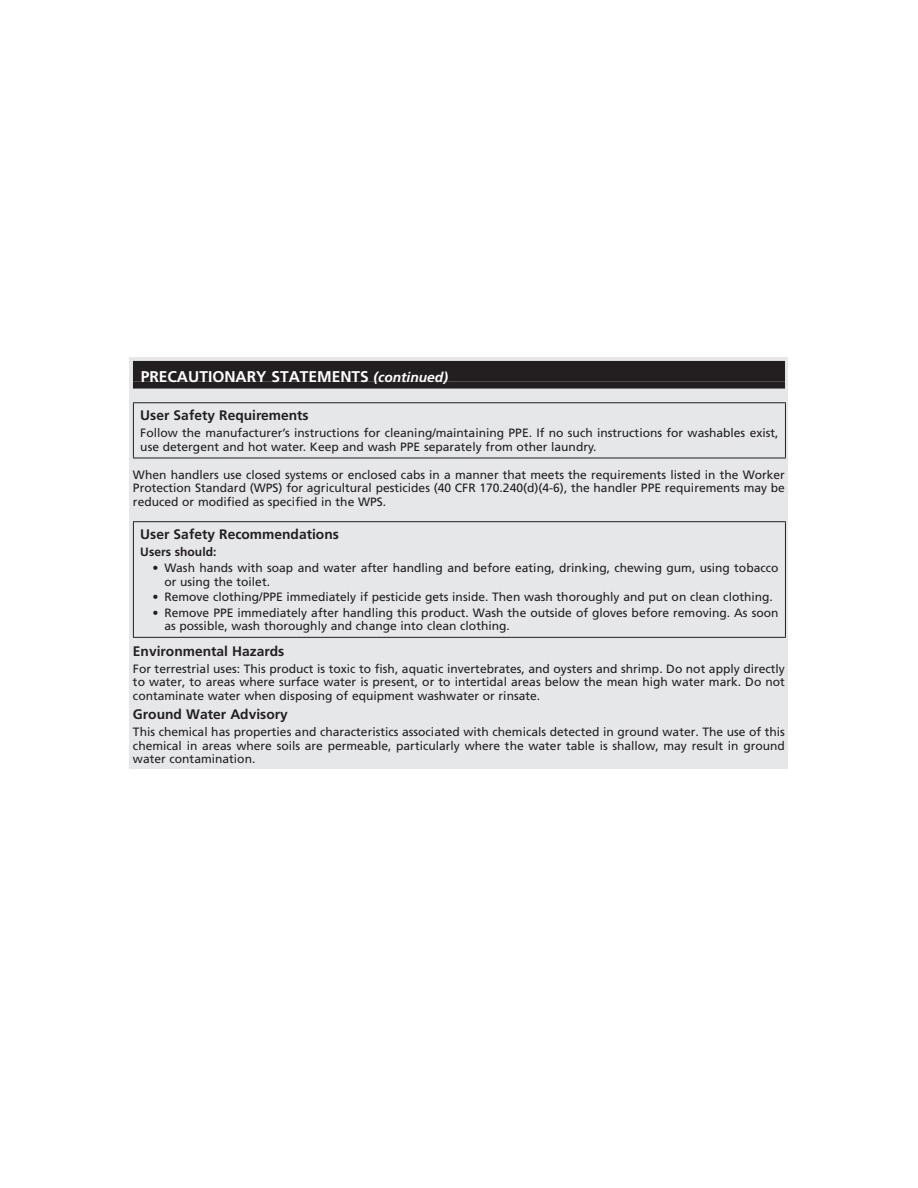
<style>
.page{position:relative;width:918px;height:1188px;background:#fff}
.page>*{position:absolute;margin:0;border:0;box-sizing:border-box;transform-origin:0 0}
.t1{font:700 15.6px "Frutiger LT Std";color:#fff}
.t2{font:700 13.8px "Frutiger LT Std";color:#231f20}
.t3{font:12.15px/13.5px "Frutiger LT Std";color:#231f20}
.t4{font:700 12.15px "Frutiger LT Std";color:#231f20}
.s1{font-style:italic;font-size:13.8px}
</style>
<div class="page">
<div style="left:130px;top:358px;width:658px;height:411px;background:#e6e7e9"></div>
<div style="left:133px;top:361px;width:652px;height:21px;background:#231f20"></div>
<div style="left:133px;top:382px;width:652px;height:7px;background:#231f20"></div>
<hr style="left:133px;top:402px;width:653px;height:1px;background:#231f20">
<hr style="left:133px;top:403px;width:1px;height:55px;background:#231f20">
<hr style="left:785px;top:403px;width:1px;height:55px;background:#231f20">
<hr style="left:133px;top:458px;width:653px;height:1px;background:#231f20">
<hr style="left:133px;top:521px;width:653px;height:1px;background:#231f20">
<hr style="left:133px;top:522px;width:1px;height:115px;background:#231f20">
<hr style="left:785px;top:522px;width:1px;height:115px;background:#231f20">
<hr style="left:133px;top:637px;width:653px;height:1px;background:#231f20">
<p class="t1" style="left:141px;top:369px;width:309px">PRECAUTIONARY STATEMENTS <span class="s1">(continued)</span></p>
<p class="t2" style="left:140px;top:409px;width:170px">User Safety Requirements</p>
<p class="t3" style="left:140px;top:427px;width:640px">Follow the manufacturer’s instructions for cleaning/maintaining PPE. If no such instructions for washables exist, use detergent and hot water. Keep and wash PPE separately from other laundry.</p>
<p class="t3" style="left:133px;top:468px;width:654px;text-align:justify">When handlers use closed systems or enclosed cabs in a manner that meets the requirements listed in the Worker Protection Standard (WPS) for agricultural pesticides (40 CFR 170.240(d)(4-6), the handler PPE requirements may be reduced or modified as specified in the WPS.</p>
<p class="t2" style="left:140px;top:528px;width:200px">User Safety Recommendations</p>
<p class="t4" style="left:140px;top:547px;width:78px">Users should:</p>
<p class="t3" style="left:164px;top:561px;width:616px;text-indent:-12px">• Wash hands with soap and water after handling and before eating, drinking, chewing gum, using tobacco or using the toilet.</p>
<p class="t3" style="left:152px;top:591px;width:622px">• Remove clothing/PPE immediately if pesticide gets inside. Then wash thoroughly and put on clean clothing.</p>
<p class="t3" style="left:164px;top:606px;width:616px;text-indent:-12px">• Remove PPE immediately after handling this product. Wash the outside of gloves before removing. As soon as possible, wash thoroughly and change into clean clothing.</p>
<p class="t2" style="left:133px;top:645px;width:153px">Environmental Hazards</p>
<p class="t3" style="left:133px;top:662px;width:654px;text-align:justify">For terrestrial uses: This product is toxic to fish, aquatic invertebrates, and oysters and shrimp. Do not apply directly to water, to areas where surface water is present, or to intertidal areas below the mean high water mark. Do not contaminate water when disposing of equipment washwater or rinsate.</p>
<p class="t2" style="left:133px;top:708px;width:156px">Ground Water Advisory</p>
<p class="t3" style="left:133px;top:726px;width:654px;text-align:justify">This chemical has properties and characteristics associated with chemicals detected in ground water. The use of this chemical in areas where soils are permeable, particularly where the water table is shallow, may result in ground water contamination.</p>
</div>
